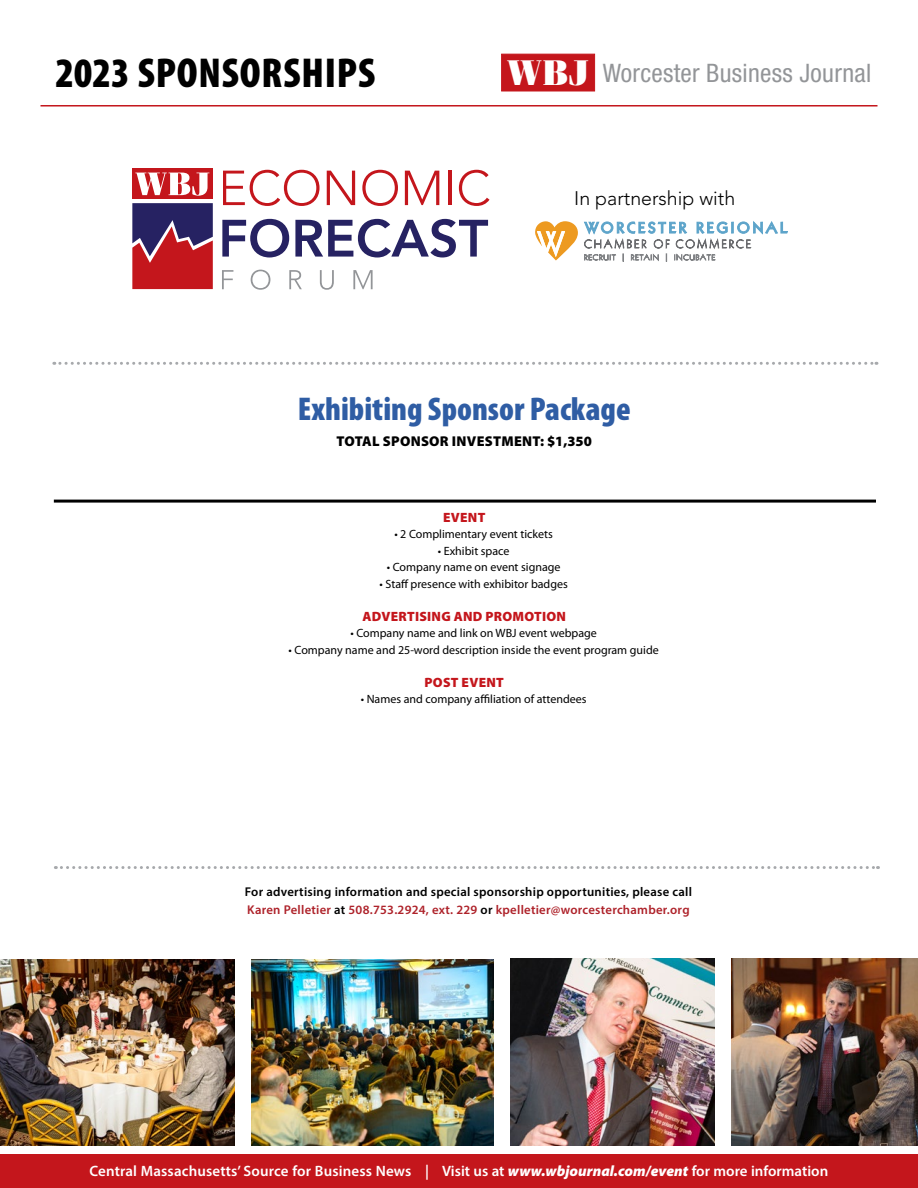
<style>
.page{position:relative;width:918px;height:1188px;background:#fff}
.page>*{position:absolute;margin:0;border:0;box-sizing:border-box;transform-origin:0 0}
.t1{font:900 condensed 42px "Myriad Pro";letter-spacing:.02em;color:#000}
.t2{font:900 condensed 33px "Myriad Pro";color:#2f5da4}
.t3{font:condensed 25.5px "Helvetica Neue LT Std";letter-spacing:.01em;color:#939598}
.t4{font:300 19.5px "Avenir LT Std";color:#000}
.t5{font:600 15px "Myriad Pro";letter-spacing:.005em;color:#fff}
.t6{font:900 14.25px "Myriad Pro";letter-spacing:.02em;color:#000}
.t7{font:900 13.5px "Myriad Pro";letter-spacing:.02em;color:#c4161c}
.t8{font:600 12.75px/18px "Myriad Pro";letter-spacing:.02em;color:#000}
.t9{font:12px "Myriad Pro";color:#000}
.s1{font-family:"Fenice Std";font-weight:900;font-stretch:normal;font-size:35.55px;color:#fff}
.s2{color:#ae222a}
.s3{font-weight:900;font-style:italic}
</style>
<div class="page">
<div style="left:0;top:1155px;width:918px;height:33px;background:#c4161c"></div>
<svg style="left:55px;top:866px;width:823px;height:3px"></svg>
<hr style="left:40px;top:105px;width:838px;height:2px;background:#c4161c">
<div style="left:501px;top:54px;width:94px;height:37px;background:#c4161c;border:1px solid #c4161c"></div>
<svg style="left:54px;top:362px;width:823px;height:3px"></svg>
<hr style="left:54px;top:500px;width:822px;height:3px;background:#000">
<svg style="left:223px;top:170px;width:97px;height:36px"></svg>
<svg style="left:327px;top:171px;width:28px;height:34px"></svg>
<svg style="left:362px;top:170px;width:36px;height:36px"></svg>
<svg style="left:405px;top:171px;width:34px;height:34px"></svg>
<hr style="left:448px;top:171px;width:4px;height:34px;background:#c4161c">
<svg style="left:459px;top:170px;width:31px;height:36px"></svg>
<svg style="left:222px;top:219px;width:67px;height:39px"></svg>
<svg style="left:295px;top:219px;width:193px;height:39px"></svg>
<svg style="left:132px;top:203px;width:81px;height:86px;background:#852a48"></svg>
<svg style="left:222px;top:270px;width:11px;height:19px"></svg>
<svg style="left:251px;top:270px;width:19px;height:20px"></svg>
<svg style="left:289px;top:270px;width:13px;height:19px"></svg>
<svg style="left:320px;top:270px;width:14px;height:20px"></svg>
<svg style="left:353px;top:270px;width:20px;height:19px"></svg>
<div style="left:132px;top:169px;width:81px;height:30px;background:#c4161c"></div>
<svg style="left:135px;top:173px;width:74px;height:23px"></svg>
<svg style="left:584px;top:222px;width:204px;height:39px"></svg>
<svg style="left:535px;top:221px;width:43px;height:40px"></svg>
<img style="left:0;top:959px;width:235px;height:186px">
<img style="left:252px;top:959px;width:242px;height:186px">
<img style="left:511px;top:958px;width:204px;height:188px">
<img style="left:732px;top:958px;width:186px;height:188px">
<h1 class="t1" style="left:55px;top:49px;width:321px">2023 SPONSORSHIPS</h1>
<h3 class="t3" style="left:508px;top:58px;width:364px"><span class="s1">WBJ</span> Worcester Business Journal</h3>
<h3 class="t4" style="left:574px;top:187px;width:162px">In partnership with</h3>
<h2 class="t2" style="left:298px;top:390px;width:334px">Exhibiting Sponsor Package</h2>
<p class="t6" style="left:337px;top:433px;width:257px">TOTAL SPONSOR INVESTMENT: $1,350</p>
<p class="t7" style="left:443px;top:509px;width:44px">EVENT</p>
<p class="t9" style="left:394px;top:528px;width:160px">• 2 Complimentary event tickets</p>
<p class="t9" style="left:438px;top:544px;width:73px">• Exhibit space</p>
<p class="t9" style="left:387px;top:561px;width:175px">• Company name on event signage</p>
<p class="t9" style="left:380px;top:577px;width:190px">• Staff presence with exhibitor badges</p>
<p class="t7" style="left:362px;top:608px;width:205px">ADVERTISING AND PROMOTION</p>
<p class="t9" style="left:350px;top:627px;width:248px">• Company name and link on WBJ event webpage</p>
<p class="t9" style="left:289px;top:643px;width:372px">• Company name and 25-word description inside the event program guide</p>
<p class="t7" style="left:425px;top:674px;width:81px">POST EVENT</p>
<p class="t9" style="left:361px;top:693px;width:227px">• Names and company affiliation of attendees</p>
<p class="t8" style="left:245px;top:882px;width:449px">For advertising information and special sponsorship opportunities, please call<br><span class="s2">Karen Pelletier</span> at <span class="s2">508.753.2924, ext. 229</span> or <span class="s2">kpelletier@worcesterchamber.org</span></p>
<p class="t5" style="left:89px;top:1162px;width:740px">Central Massachusetts’ Source for Business News | Visit us at <span class="s3">www.wbjournal.com/event</span> for more information</p>
</div>
